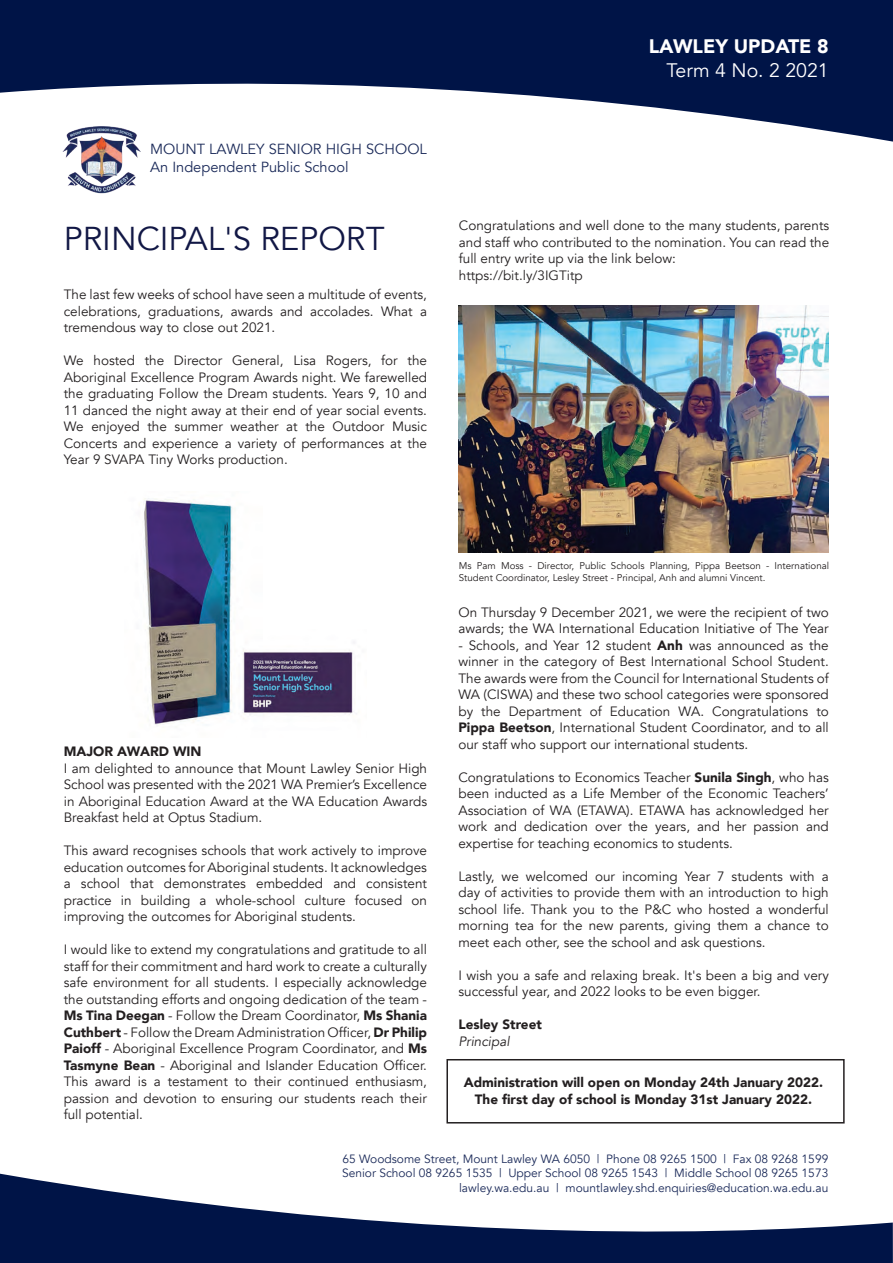
<style>
.page{position:relative;width:893px;height:1263px;background:#fff}
.page>*{position:absolute;margin:0;border:0;box-sizing:border-box;transform-origin:0 0}
.t1{font:33px "Avenir";color:#111745}
.t2{font:900 19.5px "Avenir";color:#fff}
.t3{font:19.5px "Avenir";color:#fff}
.t4{font:14.7px/17.5px "Avenir";color:#1c2b5a}
.t5{font:13.5px/16.5px "Avenir";color:#231f20;text-align:justify}
.t6{font:900 13.5px/16.5px "Avenir";color:#231f20;text-align:center}
.t7{font:italic 13.5px "Avenir";color:#231f20}
.t8{font:12px/14.4px "Avenir";color:#1c2b5a;text-align:right}
.t9{font:9.75px/12px "Avenir";color:#231f20}
.s1{font-weight:900}
</style>
<div class="page">
<svg style="left:0;top:1173px;width:893px;height:90px;fill:#001447"></svg>
<svg style="left:0;top:0;width:893px;height:142px;fill:#001447"></svg>
<img style="left:62px;top:127px;width:78px;height:66px">
<img style="left:143px;top:498px;width:214px;height:228px">
<img style="left:459px;top:305px;width:369px;height:248px">
<div style="left:446px;top:1059px;width:399px;height:64px;border:2px solid #231f20"></div>
<svg style="left:744px;top:474px;width:34px;height:9px"></svg>
<p class="t4" style="left:150px;top:141px;width:278px">MOUNT LAWLEY SENIOR HIGH SCHOOL<br>An Independent Public School</p>
<h1 class="t1" style="left:64px;top:219px;width:322px">PRINCIPAL'S REPORT</h1>
<p class="t5" style="left:64px;top:287px;width:365px">The last few weeks of school have seen a multitude of events, celebrations, graduations, awards and accolades. What a tremendous way to close out 2021.</p>
<p class="t5" style="left:64px;top:353px;width:365px">We hosted the Director General, Lisa Rogers, for the Aboriginal Excellence Program Awards night. We farewelled the graduating Follow the Dream students. Years 9, 10 and 11 danced the night away at their end of year social events.<br>We enjoyed the summer weather at the Outdoor Music Concerts and experience a variety of performances at the Year 9 SVAPA Tiny Works production.</p>
<h2 class="t2" style="left:649px;top:30px;width:182px">LAWLEY UPDATE 8</h2>
<h2 class="t3" style="left:667px;top:58px;width:164px">Term 4 No. 2 2021</h2>
<p class="t5" style="left:459px;top:217px;width:372px;text-align:left">Congratulations and well done to the many students, parents and staff who contributed to the nomination. You can read the full entry write up via the link below:<br>https://bit.ly/3IGTitp</p>
<p class="t6" style="left:64px;top:743px;width:139px">MAJOR AWARD WIN</p>
<p class="t5" style="left:64px;top:760px;width:365px">I am delighted to announce that Mount Lawley Senior High School was presented with the 2021 WA Premier’s Excellence in Aboriginal Education Award at the WA Education Awards Breakfast held at Optus Stadium.</p>
<p class="t5" style="left:64px;top:842px;width:365px">This award recognises schools that work actively to improve education outcomes for Aboriginal students. It acknowledges a school that demonstrates embedded and consistent practice in building a whole-school culture focused on improving the outcomes for Aboriginal students.</p>
<p class="t5" style="left:64px;top:941px;width:365px">I would like to extend my congratulations and gratitude to all staff for their commitment and hard work to create a culturally safe environment for all students. I especially acknowledge the outstanding efforts and ongoing dedication of the team - <span class="s1">Ms Tina Deegan</span> - Follow the Dream Coordinator, <span class="s1">Ms Shania Cuthbert</span> - Follow the Dream Administration Officer, <span class="s1">Dr Philip Paioff</span> - Aboriginal Excellence Program Coordinator, and <span class="s1">Ms Tasmyne Bean</span> - Aboriginal and Islander Education Officer.<br>This award is a testament to their continued enthusiasm, passion and devotion to ensuring our students reach their full potential.</p>
<p class="t9" style="left:459px;top:560px;width:372px">Ms Pam Moss - Director, Public Schools Planning, Pippa Beetson - International<br>Student Coordinator, Lesley Street - Principal, Anh and alumni Vincent.</p>
<p class="t5" style="left:458px;top:604px;width:372px">On Thursday 9 December 2021, we were the recipient of two awards; the WA International Education Initiative of The Year</p>
<p class="t5" style="left:458px;top:637px;width:372px">- Schools, and Year 12 student <span class="s1">Anh</span> was announced as the winner in the category of Best International School Student.<br>The awards were from the Council for International Students of WA (CISWA) and these two school categories were sponsored by the Department of Education WA. Congratulations to <span class="s1">Pippa Beetson</span>, International Student Coordinator, and to all our staff who support our international students.</p>
<p class="t5" style="left:458px;top:769px;width:372px">Congratulations to Economics Teacher <span class="s1">Sunila Singh</span>, who has been inducted as a Life Member of the Economic Teachers’ Association of WA (ETAWA). ETAWA has acknowledged her work and dedication over the years, and her passion and expertise for teaching economics to students.</p>
<p class="t5" style="left:458px;top:868px;width:372px">Lastly, we welcomed our incoming Year 7 students with a day of activities to provide them with an introduction to high school life. Thank you to the P&amp;C who hosted a wonderful morning tea for the new parents, giving them a chance to meet each other, see the school and ask questions.</p>
<p class="t5" style="left:458px;top:967px;width:372px">I wish you a safe and relaxing break. It's been a big and very successful year, and 2022 looks to be even bigger.</p>
<p class="t6" style="left:458px;top:1016px;width:85px">Lesley Street</p>
<p class="t7" style="left:458px;top:1033px;width:53px">Principal</p>
<p class="t6" style="left:464px;top:1074px;width:361px">Administration will open on Monday 24th January 2022.<br>The first day of school is Monday 31st January 2022.</p>
<p class="t8" style="left:342px;top:1152px;width:488px">65 Woodsome Street, Mount Lawley WA 6050 | Phone 08 9265 1500 | Fax 08 9268 1599<br>Senior School 08 9265 1535 | Upper School 08 9265 1543 | Middle School 08 9265 1573 lawley.wa.edu.au | mountlawley.shd.enquiries@education.wa.edu.au</p>
</div>
